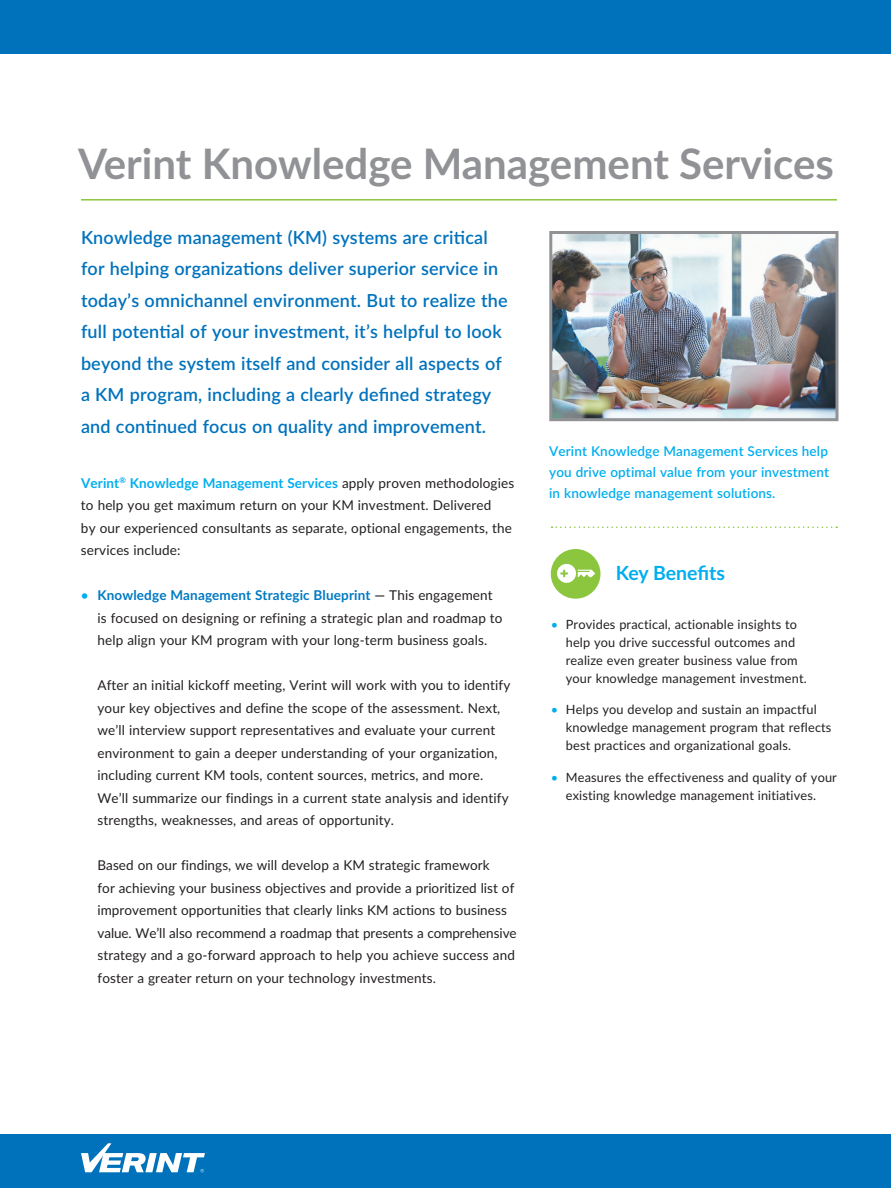
<style>
.page{position:relative;width:891px;height:1188px;background:#fff}
.page>*{position:absolute;margin:0;border:0;box-sizing:border-box;transform-origin:0 0}
.t1{font:700 42px "Lato";color:#919295}
.t2{font:700 19.5px "Lato";letter-spacing:-.005em;color:#00aeef}
.t3{font:600 18px/31.5px "Lato";letter-spacing:.01em;color:#0072bc}
.t4{font:13.5px/22.5px "Lato";letter-spacing:.01em;color:#231f20}
.t5{font:600 13.5px/21px "Lato";letter-spacing:.01em;color:#00aeef;text-align:justify}
.t6{font:12.75px/18px "Lato";letter-spacing:.01em;color:#231f20}
.s1{font-weight:700;color:#00aeef}
.s2{font-weight:600;color:#00aeef}
.s3{font-weight:700;color:#0079c2}
.s4{font-weight:600}
.s5{color:#00aeef}
</style>
<div class="page">
<div style="left:0;top:0;width:891px;height:54px;background:#0072bc"></div>
<div style="left:0;top:1134px;width:891px;height:54px;background:#0072bc"></div>
<svg style="left:81px;top:1143px;width:124px;height:29px"></svg>
<img style="left:553px;top:235px;width:281px;height:182px">
<div style="left:549px;top:231px;width:289px;height:190px;border:3px solid #919295"></div>
<hr style="left:81px;top:199px;width:756px;height:2px;background:#8bc63e">
<svg style="left:552px;top:526px;width:285px;height:2px"></svg>
<div style="left:551px;top:549px;width:49px;height:50px;background:#8bc63e;border-radius:50%"></div>
<svg style="left:557px;top:564px;width:38px;height:19px"></svg>
<h1 class="t1" style="left:78px;top:132px;width:757px">Verint Knowledge Management Services</h1>
<p class="t3" style="left:81px;top:221px;width:428px">Knowledge management (KM) systems are critical for helping organizations deliver superior service in today’s omnichannel environment. But to realize the full potential of your investment, it’s helpful to look beyond the system itself and consider all aspects of a KM program, including a clearly defined strategy and continued focus on quality and improvement.</p>
<p class="t4" style="left:81px;top:471px;width:435px"><span class="s1">Verint</span><sup>®</sup> <span class="s1">Knowledge Management Services</span> apply proven methodologies to help you get maximum return on your KM investment. Delivered<br>by our experienced consultants as separate, optional engagements, the services include:</p>
<p class="t4" style="left:97px;top:584px;width:407px;text-indent:-16px"><span class="s2">•</span> <span class="s3">Knowledge Management Strategic Blueprint</span> <span class="s4">—</span> This engagement is focused on designing or refining a strategic plan and roadmap to help align your KM program with your long-term business goals.</p>
<p class="t4" style="left:97px;top:674px;width:414px">After an initial kickoff meeting, Verint will work with you to identify your key objectives and define the scope of the assessment. Next, we’ll interview support representatives and evaluate your current environment to gain a deeper understanding of your organization, including current KM tools, content sources, metrics, and more.<br>We’ll summarize our findings in a current state analysis and identify strengths, weaknesses, and areas of opportunity.</p>
<p class="t4" style="left:97px;top:854px;width:421px">Based on our findings, we will develop a KM strategic framework<br>for achieving your business objectives and provide a prioritized list of improvement opportunities that clearly links KM actions to business value. We’ll also recommend a roadmap that presents a comprehensive strategy and a go-forward approach to help you achieve success and foster a greater return on your technology investments.</p>
<p class="t5" style="left:549px;top:440px;width:281px">Verint Knowledge Management Services help you drive optimal value from your investment in knowledge management solutions.</p>
<h2 class="t2" style="left:616px;top:558px;width:111px">Key Benefits</h2>
<p class="t6" style="left:566px;top:615px;width:242px;text-indent:-15px"><span class="s5">•</span> Provides practical, actionable insights to help you drive successful outcomes and realize even greater business value from your knowledge management investment.</p>
<p class="t6" style="left:566px;top:700px;width:267px;text-indent:-15px"><span class="s5">•</span> Helps you develop and sustain an impactful knowledge management program that reflects best practices and organizational goals.</p>
<p class="t6" style="left:551px;top:768px;width:288px;text-align:center"><span class="s5">•</span> Measures the effectiveness and quality of your existing knowledge management initiatives.</p>
</div>
